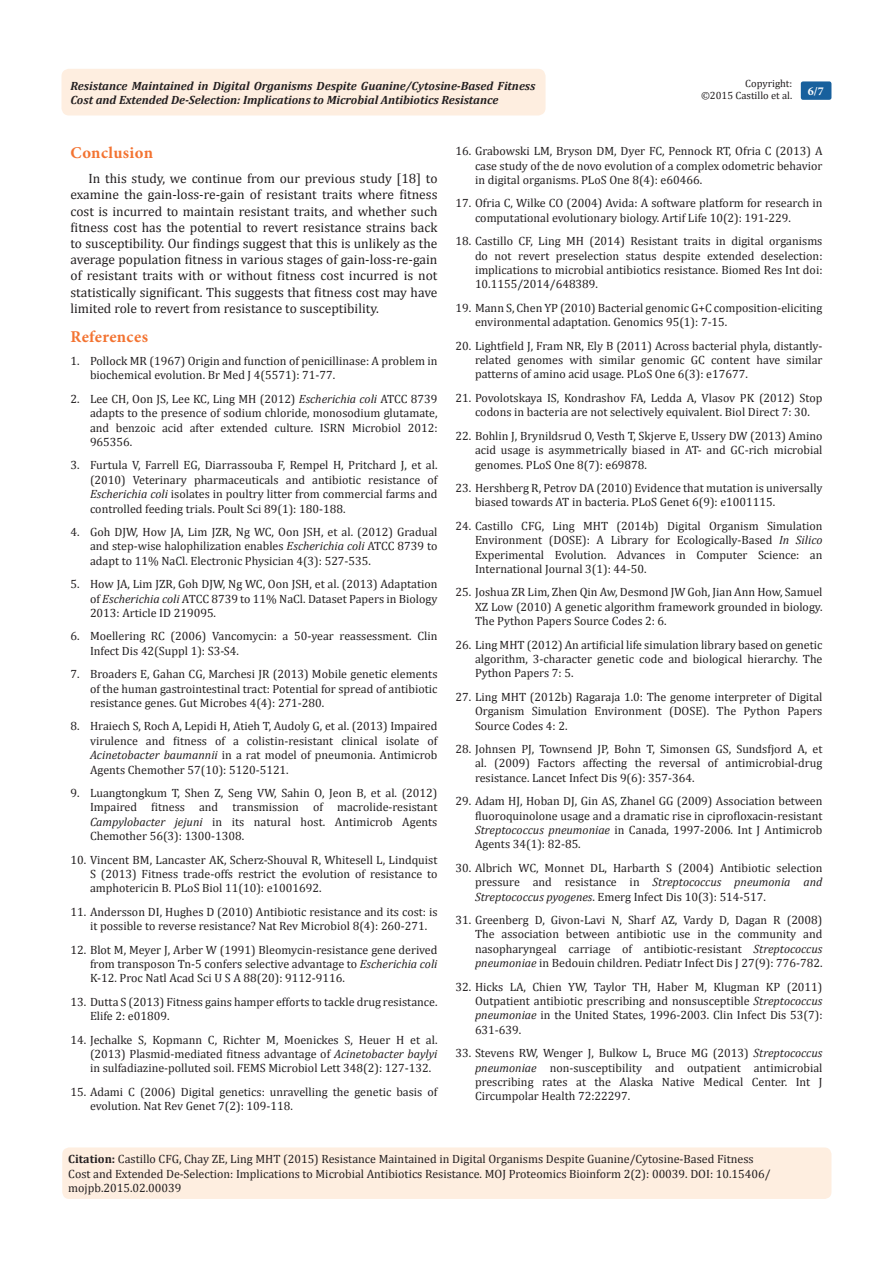
<style>
.page{position:relative;width:893px;height:1263px;background:#fff}
.page>*{position:absolute;margin:0;border:0;box-sizing:border-box;transform-origin:0 0}
.t1{font:700 16.5px "Minion Pro";letter-spacing:.02em;color:#f37331}
.t2{font:13.5px/16.2px "Cambria";color:#231f20;text-align:justify}
.t3{font:12px/14.4px "Cambria";color:#231f20;text-align:justify}
.t4{font:italic 700 12px/14.4px "Cambria";color:#231f20}
.t5{font:700 12px "Minion Pro";color:#fff}
.t6{font:10.5px "Cambria";color:#231f20}
.s1{font-style:italic}
.s2{font-weight:700}
</style>
<div class="page">
<div style="left:62px;top:69px;width:484px;height:47px;background:#feeee0;border-radius:8px"></div>
<div style="left:801px;top:81px;width:30px;height:19px;background:#18609d;border-radius:2px"></div>
<div style="left:62px;top:1147px;width:769px;height:52px;background:#feeee0;border-radius:7px"></div>
<p class="t6" style="left:745px;top:77px;width:48px">Copyright:</p>
<p class="t6" style="left:701px;top:89px;width:93px">©2015 Castillo et al.</p>
<p class="t4" style="left:70px;top:78px;width:466px">Resistance Maintained in Digital Organisms Despite Guanine/Cytosine-Based Fitness<br>Cost and Extended De-Selection: Implications to Microbial Antibiotics Resistance</p>
<p class="t5" style="left:808px;top:83px;width:17px">6/7</p>
<p class="t1" style="left:70px;top:141px;width:84px">Conclusion</p>
<p class="t2" style="left:70px;top:170px;width:368px;text-indent:18px">In this study, we continue from our previous study [18] to examine the gain-loss-re-gain of resistant traits where fitness cost is incurred to maintain resistant traits, and whether such fitness cost has the potential to revert resistance strains back to susceptibility. Our findings suggest that this is unlikely as the average population fitness in various stages of gain-loss-re-gain of resistant traits with or without fitness cost incurred is not statistically significant. This suggests that fitness cost may have limited role to revert from resistance to susceptibility.</p>
<p class="t1" style="left:70px;top:325px;width:79px">References</p>
<p class="t3" style="left:90px;top:354px;width:349px;text-indent:-20px">1. Pollock MR (1967) Origin and function of penicillinase: A problem in biochemical evolution. Br Med J 4(5571): 71-77.</p>
<p class="t3" style="left:90px;top:391px;width:349px;text-indent:-20px">2. Lee CH, Oon JS, Lee KC, Ling MH (2012) <span class="s1">Escherichia coli</span> ATCC 8739 adapts to the presence of sodium chloride, monosodium glutamate, and benzoic acid after extended culture. ISRN Microbiol 2012:<br>965356.</p>
<p class="t3" style="left:90px;top:458px;width:349px;text-indent:-20px">3. Furtula V, Farrell EG, Diarrassouba F, Rempel H, Pritchard J, et al. (2010) Veterinary pharmaceuticals and antibiotic resistance of <span class="s1">Escherichia coli</span> isolates in poultry litter from commercial farms and controlled feeding trials. Poult Sci 89(1): 180-188.</p>
<p class="t3" style="left:90px;top:525px;width:349px;text-indent:-20px">4. Goh DJW, How JA, Lim JZR, Ng WC, Oon JSH, et al. (2012) Gradual and step-wise halophilization enables <span class="s1">Escherichia coli</span> ATCC 8739 to adapt to 11% NaCl. Electronic Physician 4(3): 527-535.</p>
<p class="t3" style="left:90px;top:577px;width:349px;text-indent:-20px">5. How JA, Lim JZR, Goh DJW, Ng WC, Oon JSH, et al. (2013) Adaptation of <span class="s1">Escherichia coli</span> ATCC 8739 to 11% NaCl. Dataset Papers in Biology 2013: Article ID 219095.</p>
<p class="t3" style="left:90px;top:629px;width:349px;text-indent:-20px">6. Moellering RC (2006) Vancomycin: a 50-year reassessment. Clin<br>Infect Dis 42(Suppl 1): S3-S4.</p>
<p class="t3" style="left:90px;top:667px;width:349px;text-indent:-20px">7. Broaders E, Gahan CG, Marchesi JR (2013) Mobile genetic elements of the human gastrointestinal tract: Potential for spread of antibiotic resistance genes. Gut Microbes 4(4): 271-280.</p>
<p class="t3" style="left:90px;top:719px;width:349px;text-indent:-20px">8. Hraiech S, Roch A, Lepidi H, Atieh T, Audoly G, et al. (2013) Impaired virulence and fitness of a colistin-resistant clinical isolate of <span class="s1">Acinetobacter baumannii</span> in a rat model of pneumonia. Antimicrob Agents Chemother 57(10): 5120-5121.</p>
<p class="t3" style="left:90px;top:786px;width:349px;text-indent:-20px">9. Luangtongkum T, Shen Z, Seng VW, Sahin O, Jeon B, et al. (2012)<br>Impaired fitness and transmission of macrolide-resistant <span class="s1">Campylobacter jejuni</span> in its natural host. Antimicrob Agents Chemother 56(3): 1300-1308.</p>
<p class="t3" style="left:90px;top:852px;width:349px;text-indent:-20px">10. Vincent BM, Lancaster AK, Scherz-Shouval R, Whitesell L, Lindquist S (2013) Fitness trade-offs restrict the evolution of resistance to amphotericin B. PLoS Biol 11(10): e1001692.</p>
<p class="t3" style="left:90px;top:904px;width:349px;text-indent:-20px">11. Andersson DI, Hughes D (2010) Antibiotic resistance and its cost: is it possible to reverse resistance? Nat Rev Microbiol 8(4): 260-271.</p>
<p class="t3" style="left:90px;top:942px;width:349px;text-indent:-20px">12. Blot M, Meyer J, Arber W (1991) Bleomycin-resistance gene derived from transposon Tn-5 confers selective advantage to <span class="s1">Escherichia coli </span>K-12. Proc Natl Acad Sci U S A 88(20): 9112-9116.</p>
<p class="t3" style="left:90px;top:994px;width:349px;text-indent:-20px">13. Dutta S (2013) Fitness gains hamper efforts to tackle drug resistance.<br>Elife 2: e01809.</p>
<p class="t3" style="left:90px;top:1032px;width:349px;text-indent:-20px">14. Jechalke S, Kopmann C, Richter M, Moenickes S, Heuer H et al. (2013) Plasmid-mediated fitness advantage of <span class="s1">Acinetobacter baylyi </span>in sulfadiazine-polluted soil. FEMS Microbiol Lett 348(2): 127-132.</p>
<p class="t3" style="left:90px;top:1084px;width:349px;text-indent:-20px">15. Adami C (2006) Digital genetics: unravelling the genetic basis of evolution. Nat Rev Genet 7(2): 109-118.</p>
<p class="t3" style="left:475px;top:144px;width:349px;text-indent:-20px">16. Grabowski LM, Bryson DM, Dyer FC, Pennock RT, Ofria C (2013) A case study of the de novo evolution of a complex odometric behavior in digital organisms. PLoS One 8(4): e60466.</p>
<p class="t3" style="left:475px;top:196px;width:349px;text-indent:-20px">17. Ofria C, Wilke CO (2004) Avida: A software platform for research in computational evolutionary biology. Artif Life 10(2): 191-229.</p>
<p class="t3" style="left:475px;top:234px;width:349px;text-indent:-20px">18. Castillo CF, Ling MH (2014) Resistant traits in digital organisms do not revert preselection status despite extended deselection: implications to microbial antibiotics resistance. Biomed Res Int doi:<br>10.1155/2014/648389.</p>
<p class="t3" style="left:475px;top:301px;width:349px;text-indent:-20px">19. Mann S, Chen YP (2010) Bacterial genomic G+C composition-eliciting environmental adaptation. Genomics 95(1): 7-15.</p>
<p class="t3" style="left:475px;top:338px;width:349px;text-indent:-20px">20. Lightfield J, Fram NR, Ely B (2011) Across bacterial phyla, distantly&shy;related genomes with similar genomic GC content have similar patterns of amino acid usage. PLoS One 6(3): e17677.</p>
<p class="t3" style="left:455px;top:391px;width:368px;text-align:center">21. Povolotskaya IS, Kondrashov FA, Ledda A, Vlasov PK (2012) Stop codons in bacteria are not selectively equivalent. Biol Direct 7: 30.</p>
<p class="t3" style="left:475px;top:428px;width:349px;text-indent:-20px">22. Bohlin J, Brynildsrud O, Vesth T, Skjerve E, Ussery DW (2013) Amino acid usage is asymmetrically biased in AT- and GC-rich microbial genomes. PLoS One 8(7): e69878.</p>
<p class="t3" style="left:475px;top:481px;width:349px;text-indent:-20px">23. Hershberg R, Petrov DA (2010) Evidence that mutation is universally biased towards AT in bacteria. PLoS Genet 6(9): e1001115.</p>
<p class="t3" style="left:475px;top:518px;width:349px;text-indent:-20px">24. Castillo CFG, Ling MHT (2014b) Digital Organism Simulation Environment (DOSE): A Library for Ecologically-Based <span class="s1">In Silico </span>Experimental Evolution. Advances in Computer Science: an International Journal 3(1): 44-50.</p>
<p class="t3" style="left:475px;top:585px;width:349px;text-indent:-20px">25. Joshua ZR Lim, Zhen Qin Aw, Desmond JW Goh, Jian Ann How, Samuel XZ Low (2010) A genetic algorithm framework grounded in biology.<br>The Python Papers Source Codes 2: 6.</p>
<p class="t3" style="left:475px;top:637px;width:349px;text-indent:-20px">26. Ling MHT (2012) An artificial life simulation library based on genetic algorithm, 3-character genetic code and biological hierarchy. The Python Papers 7: 5.</p>
<p class="t3" style="left:475px;top:689px;width:349px;text-indent:-20px">27. Ling MHT (2012b) Ragaraja 1.0: The genome interpreter of Digital Organism Simulation Environment (DOSE). The Python Papers Source Codes 4: 2.</p>
<p class="t3" style="left:475px;top:742px;width:349px;text-indent:-20px">28. Johnsen PJ, Townsend JP, Bohn T, Simonsen GS, Sundsfjord A, et al. (2009) Factors affecting the reversal of antimicrobial-drug resistance. Lancet Infect Dis 9(6): 357-364.</p>
<p class="t3" style="left:475px;top:794px;width:349px;text-indent:-20px">29. Adam HJ, Hoban DJ, Gin AS, Zhanel GG (2009) Association between fluoroquinolone usage and a dramatic rise in ciprofloxacin-resistant <span class="s1">Streptococcus pneumoniae</span> in Canada, 1997-2006. Int J Antimicrob Agents 34(1): 82-85.</p>
<p class="t3" style="left:475px;top:860px;width:349px;text-indent:-20px">30. Albrich WC, Monnet DL, Harbarth S (2004) Antibiotic selection pressure and resistance in <span class="s1">Streptococcus pneumonia and Streptococcus pyogenes</span>. Emerg Infect Dis 10(3): 514-517.</p>
<p class="t3" style="left:475px;top:913px;width:349px;text-indent:-20px">31. Greenberg D, Givon-Lavi N, Sharf AZ, Vardy D, Dagan R (2008)<br>The association between antibiotic use in the community and nasopharyngeal carriage of antibiotic-resistant <span class="s1">Streptococcus pneumoniae</span> in Bedouin children. Pediatr Infect Dis J 27(9): 776-782.</p>
<p class="t3" style="left:475px;top:979px;width:349px;text-indent:-20px">32. Hicks LA, Chien YW, Taylor TH, Haber M, Klugman KP (2011)<br>Outpatient antibiotic prescribing and nonsusceptible <span class="s1">Streptococcus pneumoniae</span> in the United States, 1996-2003. Clin Infect Dis 53(7):<br>631-639.</p>
<p class="t3" style="left:475px;top:1046px;width:349px;text-indent:-20px">33. Stevens RW, Wenger J, Bulkow L, Bruce MG (2013) <span class="s1">Streptococcus pneumoniae</span> non-susceptibility and outpatient antimicrobial prescribing rates at the Alaska Native Medical Center. Int J Circumpolar Health 72:22297.</p>
<p class="t3" style="left:68px;top:1152px;width:704px;text-align:left"><span class="s2">Citation:</span> Castillo CFG, Chay ZE, Ling MHT (2015) Resistance Maintained in Digital Organisms Despite Guanine/Cytosine-Based Fitness<br>Cost and Extended De-Selection: Implications to Microbial Antibiotics Resistance. MOJ Proteomics Bioinform 2(2): 00039. DOI: 10.15406/ mojpb.2015.02.00039</p>
</div>
